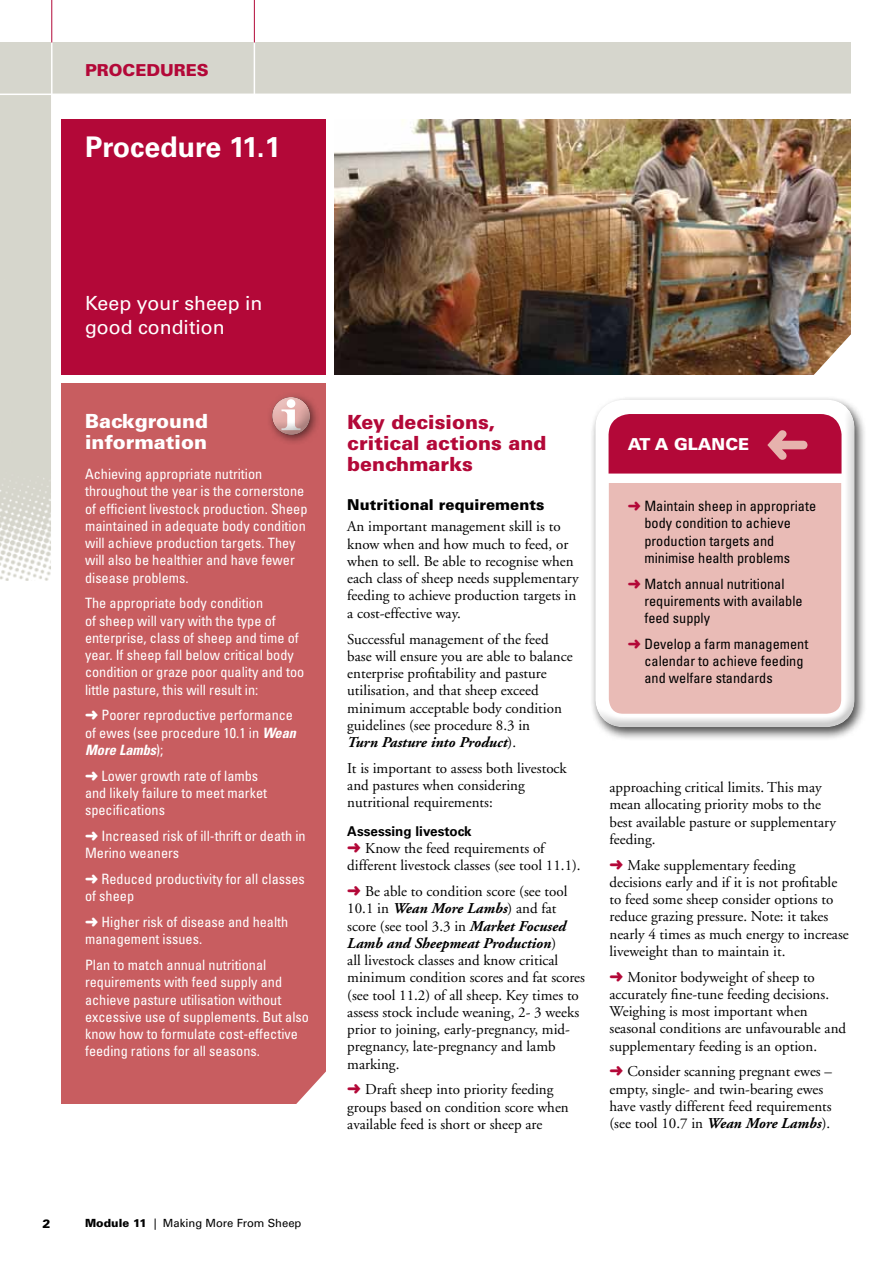
<style>
.page{position:relative;width:893px;height:1263px;background:#fff}
.page>*{position:absolute;margin:0;border:0;box-sizing:border-box;transform-origin:0 0}
.t1{font:700 28.5px "Univers";color:#fff}
.t2{font:900 19.5px/21px "Univers";color:#b30838}
.t3{font:19.5px/24px "Univers";color:#fff}
.t4{font:900 19.5px/21px "Univers";color:#fff}
.t5{font:900 16.5px "Univers";color:#b30838}
.t6{font:900 16.5px "Univers";color:#fff}
.t7{font:15px/17.2px "Adobe Garamond";color:#000}
.t8{font:900 15px "Univers";color:#000}
.t9{font:condensed 14.25px/17.2px "Univers";color:#fff}
.t10{font:condensed 14.25px/17.2px "Univers";color:#000}
.t11{font:700 13.5px "Univers";color:#000}
.t12{font:900 12px "Univers";color:#000}
.t13{font:11.25px "Univers";color:#000}
.s1{font-weight:700;font-style:italic}
.s2{font-weight:900}
.s3{color:#b30838}
</style>
<div class="page">
<div style="left:0;top:43px;width:850px;height:51px;background:#d6d6cd"></div>
<img style="left:0;top:93px;width:51px;height:487px">
<hr style="left:254px;top:42px;width:1px;height:54px;background:#fff">
<hr style="left:51px;top:39px;width:2px;height:538px;background:#fff">
<hr style="left:51px;top:0;width:1px;height:43px;background:#b30838">
<hr style="left:254px;top:0;width:1px;height:43px;background:#b30838">
<hr style="left:0;top:94px;width:857px;height:1px;background:#fff">
<div style="left:61px;top:383px;width:264px;height:720px;background:#c85d60"></div>
<div style="left:61px;top:119px;width:264px;height:255px;background:#b30838"></div>
<img style="left:335px;top:119px;width:515px;height:255px">
<svg style="left:812px;top:333px;width:39px;height:42px"></svg>
<svg style="left:292px;top:1065px;width:34px;height:39px"></svg>
<div style="left:589px;top:396px;width:278px;height:346px;background:#000;opacity:.7"></div>
<div style="left:595px;top:399px;width:261px;height:312px;background:#fff"></div>
<div style="left:595px;top:407px;width:261px;height:321px;background:#000;opacity:.2"></div>
<div style="left:608px;top:412px;width:233px;height:71px;background:#fff"></div>
<svg style="left:609px;top:414px;width:232px;height:60px;background:#b61340"></svg>
<div style="left:260px;top:381px;width:62px;height:54px;background:#fff;opacity:.3"></div>
<div style="left:265px;top:401px;width:65px;height:55px;background:#000;opacity:.25"></div>
<p class="t5" style="left:85px;top:60px;width:125px">PROCEDURES</p>
<h1 class="t1" style="left:85px;top:131px;width:197px">Procedure 11.1</h1>
<h2 class="t3" style="left:85px;top:291px;width:179px">Keep your sheep in good condition</h2>
<h2 class="t4" style="left:85px;top:410px;width:125px">Background information</h2>
<p class="t9" style="left:85px;top:465px;width:224px">Achieving appropriate nutrition throughout the year is the cornerstone of efficient livestock production. Sheep maintained in adequate body condition will achieve production targets. They will also be healthier and have fewer disease problems.</p>
<p class="t9" style="left:85px;top:594px;width:221px">The appropriate body condition<br>of sheep will vary with the type of enterprise, class of sheep and time of year. If sheep fall below critical body condition or graze poor quality and too little pasture, this will result in:</p>
<p class="t9" style="left:85px;top:706px;width:212px">➜ Poorer reproductive performance of ewes (see procedure 10.1 in <span class="s1">Wean<br>More Lambs</span>);</p>
<p class="t9" style="left:85px;top:767px;width:184px">➜ Lower growth rate of lambs and likely failure to meet market specifications</p>
<p class="t9" style="left:85px;top:827px;width:222px">➜ Increased risk of ill-thrift or death in<br>Merino weaners</p>
<p class="t9" style="left:85px;top:870px;width:221px">➜ Reduced productivity for all classes of sheep</p>
<p class="t9" style="left:85px;top:913px;width:205px">➜ Higher risk of disease and health management issues.</p>
<p class="t9" style="left:85px;top:956px;width:225px">Plan to match annual nutritional requirements with feed supply and achieve pasture utilisation without excessive use of supplements. But also know how to formulate cost-effective feeding rations for all seasons.</p>
<p class="t12" style="left:43px;top:1216px;width:10px">2</p>
<p class="t13" style="left:85px;top:1217px;width:218px"><span class="s2">Module 11</span> | Making More From Sheep</p>
<h2 class="t2" style="left:347px;top:412px;width:201px">Key decisions, critical actions and benchmarks</h2>
<p class="t8" style="left:347px;top:495px;width:199px">Nutritional requirements</p>
<p class="t7" style="left:347px;top:518px;width:233px">An important management skill is to know when and how much to feed, or when to sell. Be able to recognise when each class of sheep needs supplementary feeding to achieve production targets in a cost-effective way.</p>
<p class="t7" style="left:347px;top:630px;width:227px">Successful management of the feed base will ensure you are able to balance enterprise profitability and pasture utilisation, and that sheep exceed minimum acceptable body condition guidelines (see procedure 8.3 in<br><span class="s1">Turn Pasture into Product</span>).</p>
<p class="t7" style="left:347px;top:760px;width:221px">It is important to assess both livestock and pastures when considering nutritional requirements:</p>
<p class="t11" style="left:347px;top:823px;width:126px">Assessing livestock</p>
<p class="t7" style="left:347px;top:840px;width:235px"><span class="s3">➜</span> Know the feed requirements of different livestock classes (see tool 11.1).</p>
<p class="t7" style="left:347px;top:883px;width:239px"><span class="s3">➜</span> Be able to condition score (see tool 10.1 in <span class="s1">Wean More Lambs</span>) and fat score (see tool 3.3 in <span class="s1">Market Focused Lamb and Sheepmeat Production</span>)<br>all livestock classes and know critical minimum condition scores and fat scores (see tool 11.2) of all sheep. Key times to assess stock include weaning, 2- 3 weeks prior to joining, early-pregnancy, mid&shy;pregnancy, late-pregnancy and lamb marking.</p>
<p class="t7" style="left:347px;top:1081px;width:223px"><span class="s3">➜</span> Draft sheep into priority feeding groups based on condition score when available feed is short or sheep are</p>
<p class="t6" style="left:628px;top:434px;width:123px">AT A GLANCE</p>
<p class="t10" style="left:644px;top:497px;width:173px;text-indent:-17px"><span class="s3">➜</span> Maintain sheep in appropriate body condition to achieve production targets and minimise health problems</p>
<p class="t10" style="left:644px;top:575px;width:160px;text-indent:-17px"><span class="s3">➜</span> Match annual nutritional requirements with available feed supply</p>
<p class="t10" style="left:644px;top:635px;width:165px;text-indent:-17px"><span class="s3">➜</span> Develop a farm management calendar to achieve feeding and welfare standards</p>
<p class="t7" style="left:609px;top:779px;width:228px">approaching critical limits. This may mean allocating priority mobs to the best available pasture or supplementary feeding.</p>
<p class="t7" style="left:609px;top:856px;width:241px"><span class="s3">➜</span> Make supplementary feeding decisions early and if it is not profitable to feed some sheep consider options to reduce grazing pressure. Note: it takes nearly 4 times as much energy to increase liveweight than to maintain it.</p>
<p class="t7" style="left:609px;top:968px;width:238px"><span class="s3">➜</span> Monitor bodyweight of sheep to accurately fine-tune feeding decisions.<br>Weighing is most important when seasonal conditions are unfavourable and supplementary feeding is an option.</p>
<p class="t7" style="left:609px;top:1063px;width:224px"><span class="s3">➜</span> Consider scanning pregnant ewes – empty, single- and twin-bearing ewes have vastly different feed requirements (see tool 10.7 in <span class="s1">Wean More Lambs</span>).</p>
</div>
